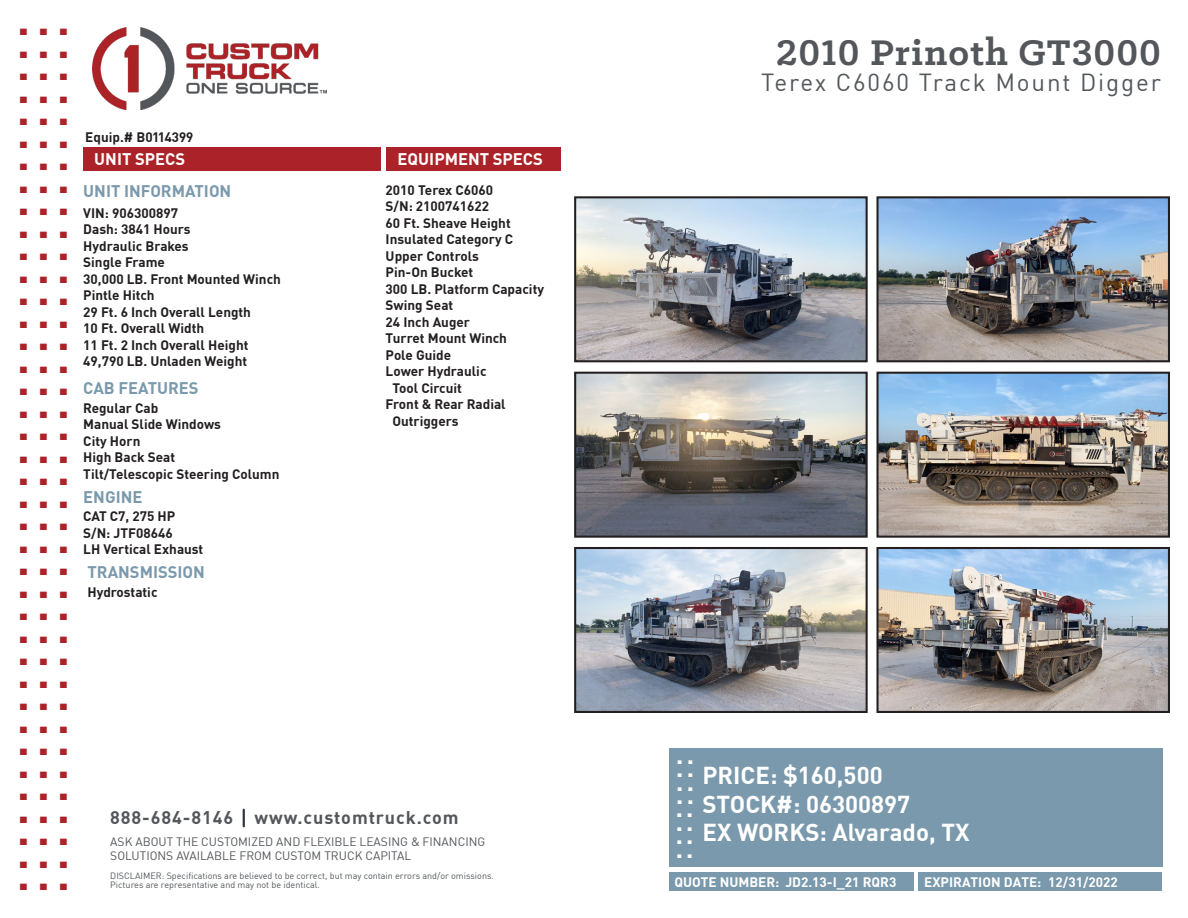
<style>
.page{position:relative;width:1188px;height:918px;background:#fff}
.page>*{position:absolute;margin:0;border:0;box-sizing:border-box;transform-origin:0 0}
.t1{font:700 45px "DIN Pro";color:#ab2328}
.t2{font:700 40.35px "Klinic Slab";letter-spacing:.025em;color:#53565a}
.t3{font:700 25.5px "DIN Pro";color:#fff}
.t4{font:24.15px "DIN Pro";letter-spacing:.075em;color:#53565a}
.t5{font:700 24px/28.8px "DIN Pro";color:#fff}
.t6{font:700 18px "DIN Pro";letter-spacing:.05em;color:#53565a}
.t7{font:700 16.5px "DIN Pro";color:#7a99ac}
.t8{font:700 16.5px "DIN Pro";color:#fff}
.t9{font:700 13.5px/16.5px "DIN Pro";color:#231f20}
.t10{font:700 13.5px "DIN Pro";color:#fff}
.t11{font:12px "DIN Pro";color:#53565a}
.t12{font:9px/9px "DIN Pro";color:#53565a}
</style>
<div class="page">
<img style="left:92px;top:28px;width:235px;height:82px">
<div style="left:669px;top:748px;width:493px;height:119px;background:#7a99ac"></div>
<div style="left:919px;top:872px;width:243px;height:19px;background:#7a99ac"></div>
<div style="left:669px;top:872px;width:244px;height:19px;background:#7a99ac"></div>
<div style="left:83px;top:147px;width:298px;height:24px;background:#ab2328"></div>
<div style="left:387px;top:147px;width:174px;height:24px;background:#ab2328"></div>
<svg style="left:243px;top:810px;width:2px;height:16px"></svg>
<img style="left:577px;top:199px;width:288px;height:160px">
<div style="left:574px;top:196px;width:294px;height:166px;border:2px solid #231f20"></div>
<img style="left:879px;top:199px;width:288px;height:160px">
<div style="left:876px;top:196px;width:294px;height:166px;border:2px solid #231f20"></div>
<img style="left:577px;top:375px;width:288px;height:160px">
<div style="left:574px;top:372px;width:294px;height:166px;border:2px solid #231f20"></div>
<img style="left:879px;top:375px;width:288px;height:160px">
<div style="left:876px;top:372px;width:294px;height:166px;border:2px solid #231f20"></div>
<img style="left:577px;top:550px;width:288px;height:160px">
<div style="left:574px;top:547px;width:294px;height:166px;border:2px solid #231f20"></div>
<img style="left:879px;top:550px;width:288px;height:160px">
<div style="left:876px;top:547px;width:294px;height:166px;border:2px solid #231f20"></div>
<h1 class="t1" style="left:17px;top:-16px;width:54px">...</h1>
<h1 class="t1" style="left:17px;top:6px;width:54px">...</h1>
<h1 class="t1" style="left:17px;top:29px;width:54px">...</h1>
<h1 class="t1" style="left:17px;top:51px;width:54px">...</h1>
<h1 class="t1" style="left:17px;top:74px;width:54px">...</h1>
<h1 class="t1" style="left:17px;top:96px;width:54px">...</h1>
<h1 class="t1" style="left:17px;top:119px;width:54px">...</h1>
<h1 class="t1" style="left:17px;top:141px;width:54px">...</h1>
<h1 class="t1" style="left:17px;top:164px;width:54px">...</h1>
<h1 class="t1" style="left:17px;top:186px;width:54px">...</h1>
<h1 class="t1" style="left:17px;top:209px;width:54px">...</h1>
<h1 class="t1" style="left:17px;top:231px;width:54px">...</h1>
<h1 class="t1" style="left:17px;top:254px;width:54px">...</h1>
<h1 class="t1" style="left:17px;top:276px;width:54px">...</h1>
<h1 class="t1" style="left:17px;top:299px;width:54px">...</h1>
<h1 class="t1" style="left:17px;top:321px;width:54px">...</h1>
<h1 class="t1" style="left:17px;top:344px;width:54px">...</h1>
<h1 class="t1" style="left:17px;top:366px;width:54px">...</h1>
<h1 class="t1" style="left:17px;top:389px;width:54px">...</h1>
<h1 class="t1" style="left:17px;top:411px;width:54px">...</h1>
<h1 class="t1" style="left:17px;top:434px;width:54px">...</h1>
<h1 class="t1" style="left:17px;top:456px;width:54px">...</h1>
<h1 class="t1" style="left:17px;top:479px;width:54px">...</h1>
<h1 class="t1" style="left:17px;top:501px;width:54px">...</h1>
<h1 class="t1" style="left:17px;top:524px;width:54px">...</h1>
<h1 class="t1" style="left:17px;top:546px;width:54px">...</h1>
<h1 class="t1" style="left:17px;top:569px;width:54px">...</h1>
<h1 class="t1" style="left:17px;top:591px;width:54px">...</h1>
<h1 class="t1" style="left:17px;top:614px;width:54px">...</h1>
<h1 class="t1" style="left:17px;top:636px;width:54px">...</h1>
<h1 class="t1" style="left:17px;top:659px;width:54px">...</h1>
<h1 class="t1" style="left:17px;top:681px;width:54px">...</h1>
<h1 class="t1" style="left:17px;top:704px;width:54px">...</h1>
<h1 class="t1" style="left:17px;top:726px;width:54px">...</h1>
<h1 class="t1" style="left:17px;top:749px;width:54px">...</h1>
<h1 class="t1" style="left:17px;top:771px;width:54px">...</h1>
<h1 class="t1" style="left:17px;top:794px;width:54px">...</h1>
<h1 class="t1" style="left:17px;top:816px;width:54px">...</h1>
<h1 class="t1" style="left:17px;top:839px;width:54px">...</h1>
<p class="t9" style="left:85px;top:128px;width:110px">Equip.# B0114399</p>
<p class="t8" style="left:94px;top:146px;width:92px">UNIT SPECS</p>
<p class="t7" style="left:83px;top:178px;width:150px">UNIT INFORMATION</p>
<p class="t9" style="left:83px;top:204px;width:199px">VIN: 906300897<br>Dash: 3841 Hours<br>Hydraulic Brakes<br>Single Frame<br>30,000 LB. Front Mounted Winch<br>Pintle Hitch<br>29 Ft. 6 Inch Overall Length<br>10 Ft. Overall Width<br>11 Ft. 2 Inch Overall Height<br>49,790 LB. Unladen Weight</p>
<p class="t9" style="left:83px;top:399px;width:198px">Regular Cab<br>Manual Slide Windows<br>City Horn<br>High Back Seat<br>Tilt/Telescopic Steering Column</p>
<p class="t7" style="left:83px;top:375px;width:117px">CAB FEATURES</p>
<p class="t7" style="left:83px;top:484px;width:61px">ENGINE</p>
<p class="t9" style="left:83px;top:507px;width:122px">CAT C7, 275 HP<br>S/N: JTF08646<br>LH Vertical Exhaust</p>
<p class="t9" style="left:87px;top:583px;width:72px">Hydrostatic</p>
<p class="t7" style="left:87px;top:559px;width:119px">TRANSMISSION</p>
<p class="t8" style="left:398px;top:147px;width:147px">EQUIPMENT SPECS</p>
<p class="t9" style="left:386px;top:181px;width:109px">2010 Terex C6060</p>
<p class="t9" style="left:386px;top:197px;width:105px">S/N: 2100741622</p>
<p class="t9" style="left:386px;top:214px;width:127px">60 Ft. Sheave Height</p>
<p class="t9" style="left:386px;top:230px;width:129px">Insulated Category C</p>
<p class="t9" style="left:386px;top:247px;width:95px">Upper Controls</p>
<p class="t9" style="left:386px;top:263px;width:89px">Pin-On Bucket</p>
<p class="t9" style="left:386px;top:280px;width:160px">300 LB. Platform Capacity</p>
<p class="t9" style="left:386px;top:296px;width:69px">Swing Seat</p>
<p class="t9" style="left:386px;top:313px;width:86px">24 Inch Auger</p>
<p class="t9" style="left:386px;top:329px;width:123px">Turret Mount Winch</p>
<p class="t9" style="left:386px;top:346px;width:67px">Pole Guide</p>
<p class="t9" style="left:386px;top:362px;width:102px">Lower Hydraulic</p>
<p class="t9" style="left:392px;top:379px;width:71px">Tool Circuit</p>
<p class="t9" style="left:386px;top:395px;width:122px">Front &amp; Rear Radial</p>
<p class="t9" style="left:392px;top:412px;width:68px">Outriggers</p>
<h2 class="t2" style="left:776px;top:26px;width:386px">2010 Prinoth GT3000</h2>
<h3 class="t4" style="left:761px;top:64px;width:401px">Terex C6060 Track Mount Digger</h3>
<h3 class="t3" style="left:676px;top:734px;width:20px">..</h3>
<h3 class="t3" style="left:676px;top:748px;width:20px">..</h3>
<h3 class="t3" style="left:676px;top:761px;width:20px">..</h3>
<h3 class="t3" style="left:676px;top:775px;width:20px">..</h3>
<h3 class="t5" style="left:703px;top:759px;width:209px">PRICE: $160,500<br>STOCK#: 06300897</h3>
<h3 class="t6" style="left:110px;top:803px;width:350px">888-684-8146 www.customtruck.com</h3>
<h3 class="t3" style="left:676px;top:788px;width:19px">..</h3>
<h3 class="t3" style="left:676px;top:801px;width:19px">..</h3>
<h3 class="t3" style="left:676px;top:815px;width:19px">..</h3>
<h3 class="t3" style="left:676px;top:828px;width:19px">..</h3>
<h3 class="t5" style="left:703px;top:817px;width:268px">EX WORKS: Alvarado, TX</h3>
<p class="t11" style="left:110px;top:832px;width:377px">ASK ABOUT THE CUSTOMIZED AND FLEXIBLE LEASING &amp; FINANCING</p>
<p class="t11" style="left:110px;top:847px;width:303px">SOLUTIONS AVAILABLE FROM CUSTOM TRUCK CAPITAL</p>
<p class="t12" style="left:110px;top:871px;width:385px">DISCLAIMER: Specifications are believed to be correct, but may contain errors and/or omissions.<br>Pictures are representative and may not be identical.</p>
<p class="t10" style="left:675px;top:871px;width:223px">QUOTE NUMBER: JD2.13-I_21 RQR3</p>
<p class="t10" style="left:924px;top:871px;width:195px">EXPIRATION DATE: 12/31/2022</p>
</div>
